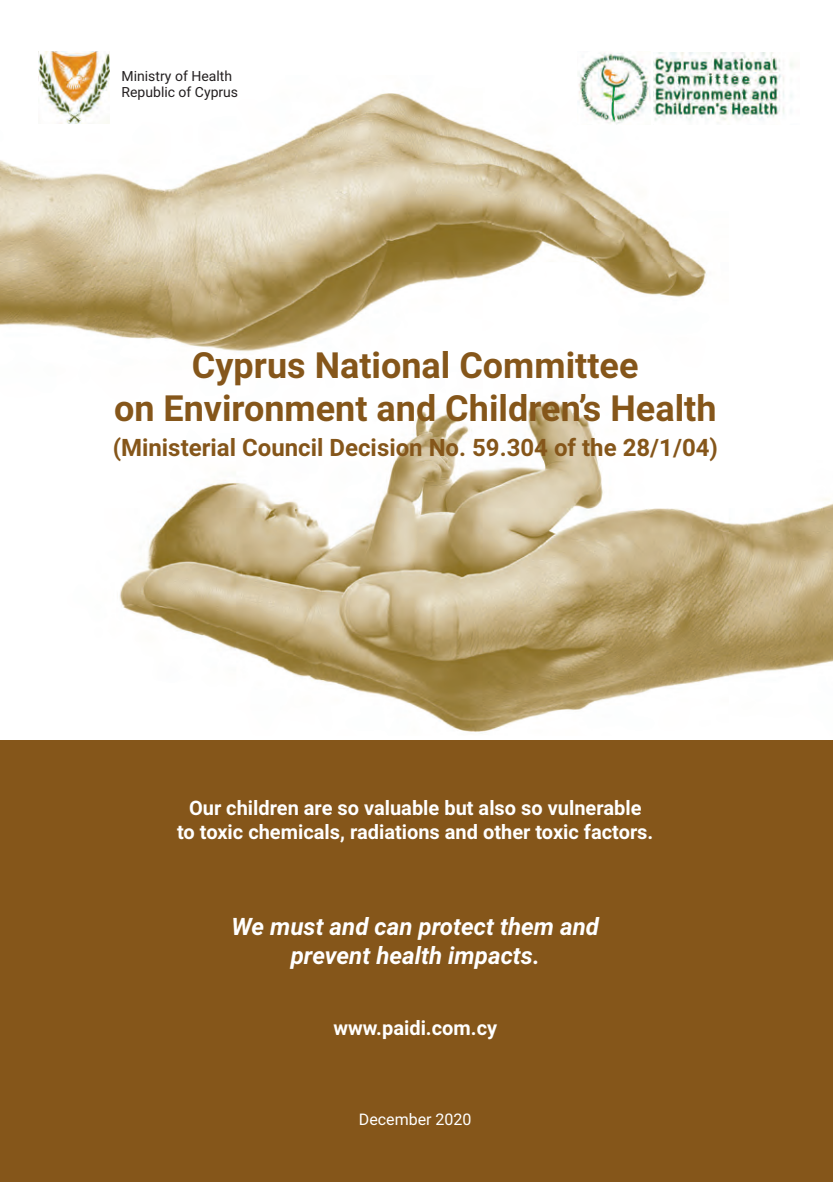
<style>
.page{position:relative;width:833px;height:1182px;background:#fff}
.page>*{position:absolute;margin:0;border:0;box-sizing:border-box;transform-origin:0 0}
.t1{font:700 36px/43.2px "Roboto";color:#85561a;text-align:center}
.t2{font:700 24px "Roboto";color:#85561a}
.t3{font:italic 700 24px/28.8px "Roboto";color:#fff;text-align:center}
.t4{font:700 20px/24px "Roboto";color:#fff;text-align:center}
.t5{font:16px "Roboto";color:#fff}
.t6{font:14px/16.8px "Roboto";color:#231f20}
</style>
<div class="page">
<div style="left:0;top:740px;width:833px;height:441px;background:#85561a"></div>
<img style="left:0;top:92px;width:833px;height:640px">
<svg style="left:658px;top:52px;width:115px;height:1px"></svg>
<img style="left:653px;top:53px;width:146px;height:72px">
<img style="left:578px;top:53px;width:72px;height:72px">
<div style="left:33px;top:46px;width:84px;height:84px;background:#fff"></div>
<img style="left:38px;top:51px;width:71px;height:72px">
<p class="t6" style="left:122px;top:68px;width:118px">Ministry of Health<br>Republic of Cyprus</p>
<h1 class="t1" style="left:114px;top:347px;width:604px">Cyprus National Committee<br>on Environment and Children’s Health</h1>
<p class="t2" style="left:113px;top:437px;width:607px">(Ministerial Council Decision Νο. 59.304 of the 28/1/04)</p>
<p class="t4" style="left:177px;top:797px;width:478px">Our children are so valuable but also so vulnerable<br>to toxic chemicals, radiations and other toxic factors.</p>
<p class="t3" style="left:231px;top:912px;width:369px">We must and can protect them and prevent health impacts.</p>
<p class="t4" style="left:333px;top:1017px;width:165px">www.paidi.com.cy</p>
<p class="t5" style="left:359px;top:1112px;width:114px">December 2020</p>
</div>
